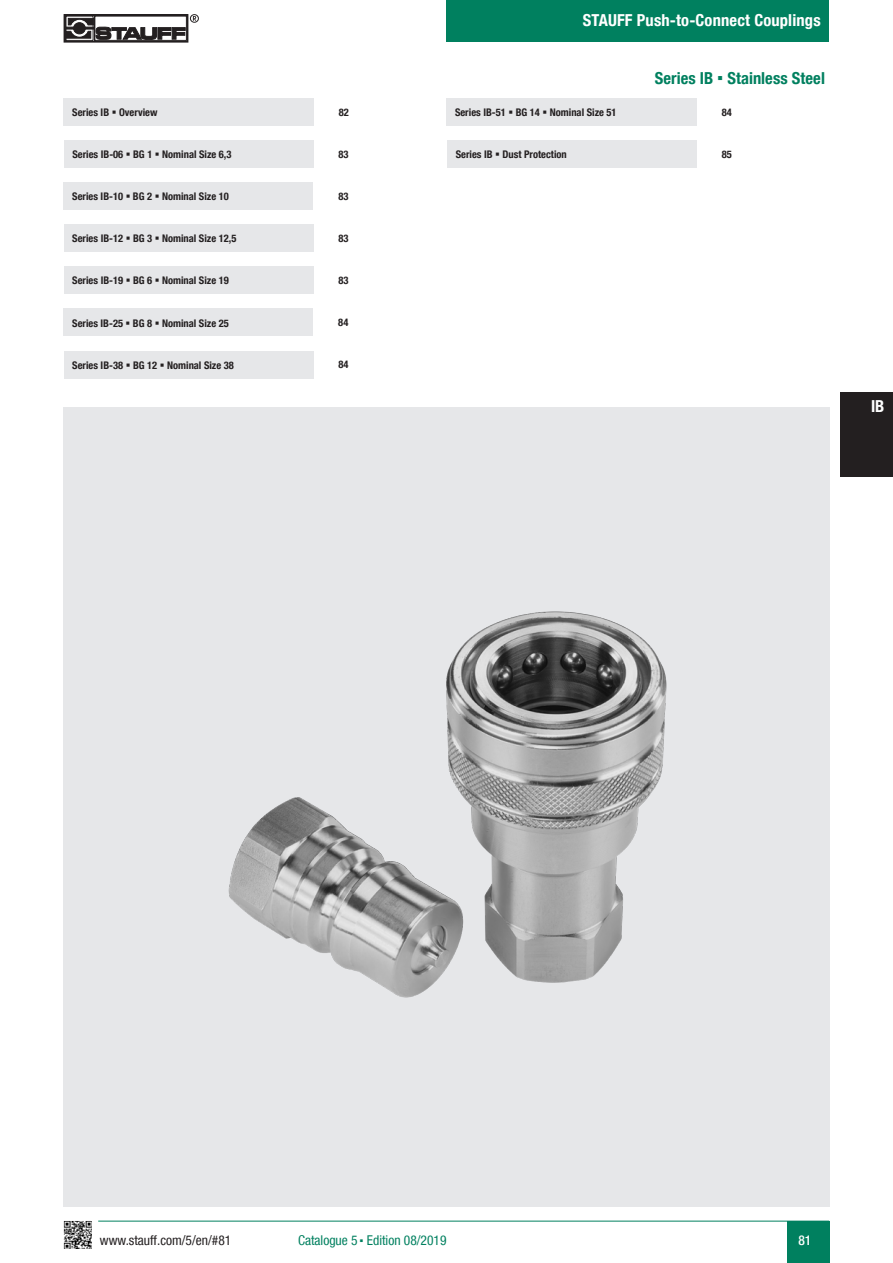
<style>
.page{position:relative;width:893px;height:1263px;background:#fff}
.page>*{position:absolute;margin:0;border:0;box-sizing:border-box;transform-origin:0 0}
.t1{font:700 condensed 16.5px "Helvetica Neue LT Com";letter-spacing:.01em;color:#fff}
.t2{font:700 condensed 16.5px "Helvetica Neue LT Com";letter-spacing:.005em;color:#00805f}
.t3{font:condensed 13.5px "Helvetica Neue LT Com";color:#00805f}
.t4{font:condensed 13.5px "Helvetica Neue LT Com";color:#231f20}
.t5{font:500 condensed 13.5px "Helvetica Neue LT Com";color:#fff}
.t6{font:700 condensed 10.5px "Helvetica Neue LT Com";color:#231f20}
</style>
<div class="page">
<div style="left:446px;top:0;width:383px;height:42px;background:#00805f"></div>
<div style="left:787px;top:1221px;width:42px;height:42px;background:#00805f"></div>
<hr style="left:64px;top:1221px;width:765px;height:1px;background:#00805f">
<div style="left:64px;top:14px;width:124px;height:28px;border:1px solid #231f20"></div>
<svg style="left:68px;top:25px;width:23px;height:6px"></svg>
<div style="left:66px;top:16px;width:27px;height:24px;border:1px solid #231f20"></div>
<div style="left:190px;top:14px;width:9px;height:9px;border:1px solid #231f20;border-radius:50%"></div>
<svg style="left:193px;top:16px;width:3px;height:5px"></svg>
<svg style="left:68px;top:18px;width:26px;height:7px"></svg>
<svg style="left:66px;top:31px;width:25px;height:7px"></svg>
<svg style="left:71px;top:20px;width:17px;height:16px"></svg>
<div style="left:71px;top:20px;width:17px;height:16px;border:1px solid #fff;border-radius:50%"></div>
<div style="left:74px;top:23px;width:11px;height:11px;background:#231f20;border-radius:50%"></div>
<div style="left:74px;top:23px;width:11px;height:11px;border:1px solid #231f20;border-radius:50%"></div>
<hr style="left:66px;top:27px;width:28px;height:2px;background:#231f20">
<svg style="left:96px;top:27px;width:89px;height:13px"></svg>
<div style="left:840px;top:392px;width:53px;height:85px;background:#231f20"></div>
<svg style="left:63px;top:1220px;width:38px;height:29px"></svg>
<div style="left:63px;top:407px;width:766px;height:800px;background:#e6e7e9"></div>
<div style="left:446px;top:98px;width:250px;height:28px;background:#e6e7e9"></div>
<div style="left:447px;top:140px;width:250px;height:28px;background:#e6e7e9"></div>
<div style="left:64px;top:98px;width:250px;height:28px;background:#e6e7e9"></div>
<div style="left:64px;top:140px;width:249px;height:28px;background:#e6e7e9"></div>
<div style="left:64px;top:182px;width:249px;height:28px;background:#e6e7e9"></div>
<div style="left:64px;top:267px;width:249px;height:27px;background:#e6e7e9"></div>
<div style="left:64px;top:309px;width:249px;height:27px;background:#e6e7e9"></div>
<div style="left:64px;top:225px;width:249px;height:27px;background:#e6e7e9"></div>
<div style="left:64px;top:351px;width:249px;height:27px;background:#e6e7e9"></div>
<img style="left:228px;top:611px;width:439px;height:387px">
<h1 class="t1" style="left:583px;top:10px;width:239px">STAUFF Push-to-Connect Couplings</h1>
<h1 class="t2" style="left:655px;top:68px;width:172px">Series IB ▪ Stainless Steel</h1>
<p class="t6" style="left:72px;top:106px;width:87px">Series IB ▪ Overview</p>
<p class="t6" style="left:722px;top:106px;width:12px">84</p>
<p class="t6" style="left:72px;top:148px;width:161px">Series IB-06 ▪ BG 1 ▪ Nominal Size 6,3</p>
<p class="t6" style="left:339px;top:148px;width:12px">83</p>
<p class="t6" style="left:455px;top:106px;width:163px">Series IB-51 ▪ BG 14 ▪ Nominal Size 51</p>
<p class="t6" style="left:456px;top:148px;width:113px">Series IB ▪ Dust Protection</p>
<p class="t6" style="left:722px;top:148px;width:12px">85</p>
<p class="t6" style="left:339px;top:106px;width:12px">82</p>
<p class="t6" style="left:72px;top:190px;width:158px">Series IB-10 ▪ BG 2 ▪ Nominal Size 10</p>
<p class="t6" style="left:338px;top:190px;width:12px">83</p>
<p class="t6" style="left:72px;top:232px;width:166px">Series IB-12 ▪ BG 3 ▪ Nominal Size 12,5</p>
<p class="t6" style="left:338px;top:232px;width:12px">83</p>
<p class="t6" style="left:72px;top:274px;width:158px">Series IB-19 ▪ BG 6 ▪ Nominal Size 19</p>
<p class="t6" style="left:338px;top:274px;width:12px">83</p>
<p class="t6" style="left:72px;top:316px;width:158px">Series IB-25 ▪ BG 8 ▪ Nominal Size 25</p>
<p class="t6" style="left:338px;top:316px;width:12px">84</p>
<p class="t6" style="left:72px;top:359px;width:163px">Series IB-38 ▪ BG 12 ▪ Nominal Size 38</p>
<p class="t6" style="left:338px;top:358px;width:12px">84</p>
<h1 class="t1" style="left:871px;top:397px;width:15px">IB</h1>
<p class="t4" style="left:100px;top:1232px;width:133px">www.stauff.com/5/en/#81</p>
<p class="t5" style="left:798px;top:1232px;width:14px">81</p>
<p class="t3" style="left:298px;top:1232px;width:150px">Catalogue 5 ▪ Edition 08/2019</p>
</div>
